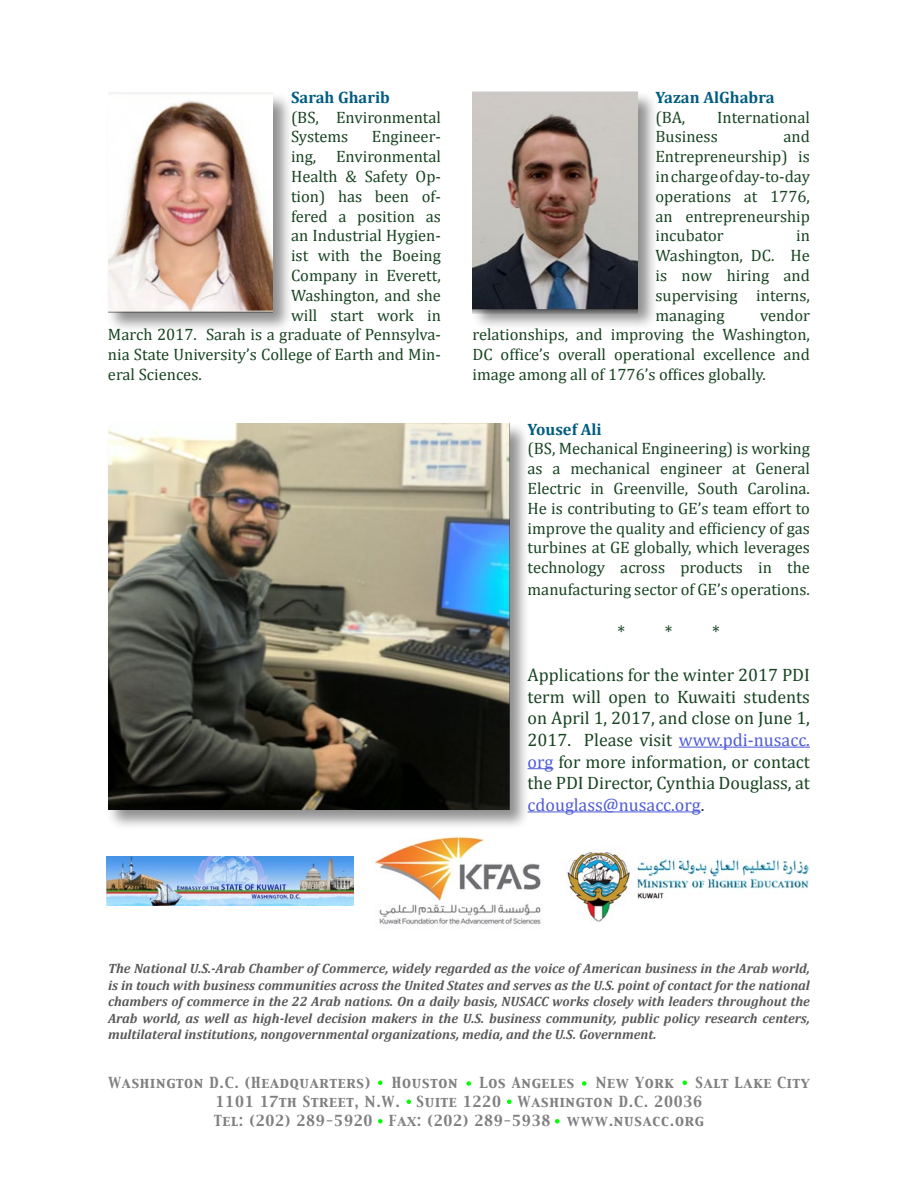
<style>
.page{position:relative;width:918px;height:1188px;background:#fff}
.page>*{position:absolute;margin:0;border:0;box-sizing:border-box;transform-origin:0 0}
.t1{font:18px/21.6px "Cambria";color:#184421;text-align:justify}
.t2{font:16.5px/19.8px "Cambria";color:#184421;text-align:justify}
.t3{font:700 16.5px "Cambria";color:#005c81}
.t4{font:italic 700 13.5px/16.5px "Cambria";color:#595959;text-align:justify}
.t5{font:13.5px/19.5px "Capitals";letter-spacing:.055em;color:#808080}
.s1{color:#4f5cd6}
</style>
<div class="page">
<svg style="left:582px;top:1081px;width:4px;height:5px"></svg>
<svg style="left:466px;top:1081px;width:5px;height:5px"></svg>
<svg style="left:507px;top:1100px;width:5px;height:4px"></svg>
<svg style="left:682px;top:1081px;width:5px;height:4px"></svg>
<svg style="left:406px;top:1100px;width:5px;height:4px"></svg>
<svg style="left:378px;top:1119px;width:4px;height:5px"></svg>
<svg style="left:555px;top:1119px;width:5px;height:5px"></svg>
<svg style="left:378px;top:1081px;width:4px;height:4px"></svg>
<hr style="left:679px;top:747px;width:131px;height:1px;background:#4f5cd6">
<svg style="left:530px;top:768px;width:23px;height:1px"></svg>
<hr style="left:528px;top:811px;width:173px;height:1px;background:#4f5cd6">
<img style="left:566px;top:852px;width:244px;height:70px">
<img style="left:375px;top:836px;width:166px;height:89px">
<img style="left:106px;top:856px;width:247px;height:50px">
<div style="left:106px;top:92px;width:188px;height:241px;background:#000;opacity:.44"></div>
<img style="left:108px;top:92px;width:165px;height:221px">
<div style="left:106px;top:422px;width:424px;height:409px;background:#000;opacity:.44"></div>
<img style="left:108px;top:424px;width:402px;height:386px">
<div style="left:470px;top:91px;width:189px;height:242px;background:#000;opacity:.44"></div>
<img style="left:472px;top:91px;width:166px;height:222px">
<p class="t3" style="left:291px;top:86px;width:100px">Sarah Gharib</p>
<p class="t2" style="left:291px;top:107px;width:151px">(BS, Environmental<br>Systems</p>
<p class="t2" style="left:372px;top:127px;width:71px">Engineer-</p>
<p class="t2" style="left:291px;top:147px;width:151px">ing, Environmental</p>
<p class="t2" style="left:291px;top:166px;width:151px">Health &amp; Safety Op-</p>
<p class="t2" style="left:291px;top:186px;width:152px">tion) has been of-</p>
<p class="t2" style="left:291px;top:206px;width:152px">fered a position as</p>
<p class="t2" style="left:291px;top:226px;width:152px">an Industrial Hygien-</p>
<p class="t2" style="left:291px;top:246px;width:151px">ist with the Boeing</p>
<p class="t2" style="left:291px;top:265px;width:152px">Company in Everett,</p>
<p class="t2" style="left:291px;top:285px;width:152px">Washington, and she</p>
<p class="t2" style="left:291px;top:305px;width:151px">will start work in</p>
<p class="t2" style="left:108px;top:325px;width:334px">March 2017. Sarah is a graduate of Pennsylva-</p>
<p class="t2" style="left:108px;top:345px;width:334px">nia State University’s College of Earth and Min-</p>
<p class="t2" style="left:108px;top:364px;width:95px">eral Sciences.</p>
<p class="t3" style="left:656px;top:86px;width:121px">Yazan AlGhabra</p>
<p class="t2" style="left:656px;top:107px;width:31px">(BA,</p>
<p class="t2" style="left:656px;top:107px;width:156px;text-indent:62px">International<br>Business</p>
<p class="t2" style="left:656px;top:127px;width:156px;text-indent:128px">and Entrepreneurship) is in charge of day-to-day operations at 1776, an entrepreneurship incubator</p>
<p class="t2" style="left:656px;top:226px;width:156px;text-indent:141px">in Washington, DC. He is now hiring and supervising interns, managing</p>
<p class="t2" style="left:472px;top:305px;width:339px;text-indent:288px">vendor relationships, and improving the Washington, DC office’s overall operational excellence and image among all of 1776’s offices globally.</p>
<p class="t3" style="left:528px;top:417px;width:76px">Yousef Ali</p>
<p class="t2" style="left:528px;top:439px;width:284px">(BS, Mechanical Engineering) is working as a mechanical engineer at General Electric in Greenville, South Carolina.<br>He is contributing to GE’s team effort to improve the quality and efficiency of gas turbines at GE globally, which leverages technology across products in the</p>
<p class="t2" style="left:528px;top:579px;width:284px">manufacturing sector of GE’s operations.</p>
<p class="t1" style="left:618px;top:621px;width:56px">* *</p>
<p class="t1" style="left:712px;top:621px;width:9px">*</p>
<p class="t1" style="left:528px;top:664px;width:284px">Applications for the winter 2017 PDI term will open to Kuwaiti students on April 1, 2017, and close on June 1, 2017. Please visit <span class="s1">www.pdi-nusacc. org</span> for more information, or contact the PDI Director, Cynthia Douglass, at <span class="s1">cdouglass@nusacc.org</span>.</p>
<p class="t4" style="left:108px;top:960px;width:704px">The National U.S.-Arab Chamber of Commerce, widely regarded as the voice of American business in the Arab world, is in touch with business communities across the United States and serves as the U.S. point of contact for the national chambers of commerce in the 22 Arab nations. On a daily basis, NUSACC works closely with leaders throughout the Arab world, as well as high-level decision makers in the U.S. business community, public policy research centers, multilateral institutions, nongovernmental organizations, media, and the U.S. Government.</p>
<p class="t5" style="left:108px;top:1073px;width:264px">Washington D.C. (Headquarters)</p>
<p class="t5" style="left:392px;top:1073px;width:68px">Houston</p>
<p class="t5" style="left:479px;top:1073px;width:96px">Los Angeles</p>
<p class="t5" style="left:596px;top:1073px;width:80px">New York</p>
<p class="t5" style="left:214px;top:1073px;width:597px;text-indent:481px">Salt Lake City<br>1101 17th Street, N.W. Suite 1220 Washington D.C. 20036<br>Tel: (202) 289-5920 Fax: (202) 289-5938 www.nusacc.org</p>
</div>
